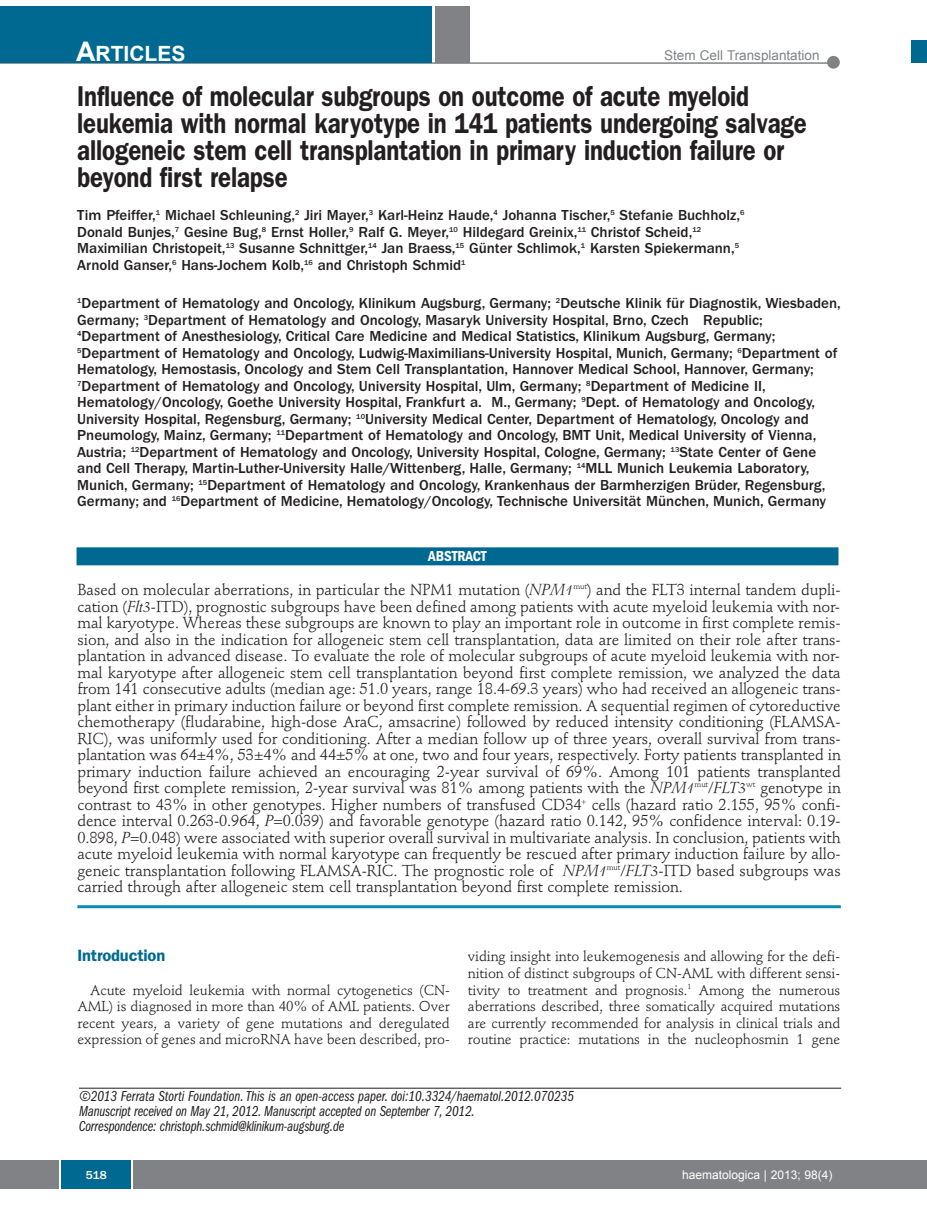
<style>
.page{position:relative;width:927px;height:1225px;background:#fff}
.page>*{position:absolute;margin:0;border:0;box-sizing:border-box;transform-origin:0 0}
.t1{font:600 28.8px/27px "Franklin Gothic";letter-spacing:-.005em;color:#231f20;scale:.83 1}
.t2{font:700 21px "Arial";color:#fff}
.t3{font:600 16.5px "Franklin Gothic";letter-spacing:-.01em;color:#006991}
.t4{font:15.75px/16.5px "Stempel Schneidler";letter-spacing:-.005em;color:#231f20;text-align:justify}
.t5{font:500 15px/16.5px "Franklin Gothic";color:#231f20}
.t6{font:15px/15px "Franklin Gothic Book Cmpr Ital";letter-spacing:-.01em;color:#231f20}
.t7{font:600 condensed 15px "Franklin Gothic";letter-spacing:-.005em;color:#fff}
.t8{font:14.25px/16.5px "Stempel Schneidler";letter-spacing:-.005em;color:#231f20;text-align:justify}
.t9{font:13.5px "Arial";color:#808285}
.t10{font:12px "Arial";color:#fff}
.t11{font:500 12px "Franklin Gothic";color:#fff}
.s1{font-size:27px}
.s2{font-style:italic}
</style>
<div class="page">
<div style="left:911px;top:40px;width:16px;height:22px;background:#006991"></div>
<div style="left:910px;top:1160px;width:17px;height:28px;background:#808285"></div>
<hr style="left:0;top:62px;width:837px;height:2px;background:#808285">
<div style="left:0;top:1160px;width:910px;height:28px;background:#808285"></div>
<div style="left:61px;top:1160px;width:71px;height:28px;background:#006991"></div>
<div style="left:827px;top:56px;width:13px;height:13px;background:#808285;border-radius:50%"></div>
<div style="left:435px;top:6px;width:34px;height:56px;background:#808285"></div>
<div style="left:0;top:6px;width:431px;height:56px;background:#006991"></div>
<svg style="left:60px;top:1160px;width:1px;height:28px"></svg>
<svg style="left:132px;top:1160px;width:1px;height:28px"></svg>
<hr style="left:79px;top:1088px;width:762px;height:1px;background:#231f20">
<hr style="left:77px;top:905px;width:764px;height:3px;background:#0d8aaf">
<div style="left:77px;top:547px;width:761px;height:18px;background:#006991"></div>
<h2 class="t2" style="left:76px;top:42px;width:111px"><span class="s1">A</span>RTICLES</h2>
<p class="t9" style="left:664px;top:48px;width:157px">Stem Cell Transplantation</p>
<h1 class="t1" style="left:77px;top:85px;width:881px">Influence of molecular subgroups on outcome of acute myeloid leukemia with normal karyotype in 141 patients undergoing salvage allogeneic stem cell transplantation in primary induction failure or beyond first relapse</h1>
<p class="t5" style="left:77px;top:208px;width:669px">Tim Pfeiffer,<sup>1</sup> Michael Schleuning,<sup>2</sup> Jiri Mayer,<sup>3</sup> Karl-Heinz Haude,<sup>4</sup> Johanna Tischer,<sup>5</sup> Stefanie Buchholz,<sup>6<br></sup>Donald Bunjes,<sup>7</sup> Gesine Bug,<sup>8</sup> Ernst Holler,<sup>9</sup> Ralf G. Meyer,<sup>10</sup> Hildegard Greinix,<sup>11</sup> Christof Scheid,<sup>12<br></sup>Maximilian Christopeit,<sup>13</sup> Susanne Schnittger,<sup>14</sup> Jan Braess,<sup>15</sup> Günter Schlimok,<sup>1</sup> Karsten Spiekermann,<sup>5<br></sup>Arnold Ganser,<sup>6</sup> Hans-Jochem Kolb,<sup>16</sup> and Christoph Schmid<sup>1</sup></p>
<p class="t5" style="left:77px;top:296px;width:765px"><sup>1</sup>Department of Hematology and Oncology, Klinikum Augsburg, Germany; <sup>2</sup>Deutsche Klinik für Diagnostik, Wiesbaden, Germany; <sup>3</sup>Department of Hematology and Oncology, Masaryk University Hospital, Brno, Czech Republic; <sup>4</sup>Department of Anesthesiology, Critical Care Medicine and Medical Statistics, Klinikum Augsburg, Germany; <sup>5</sup>Department of Hematology and Oncology, Ludwig-Maximilians-University Hospital, Munich, Germany; <sup>6</sup>Department of Hematology, Hemostasis, Oncology and Stem Cell Transplantation, Hannover Medical School, Hannover, Germany; <sup>7</sup>Department of Hematology and Oncology, University Hospital, Ulm, Germany; <sup>8</sup>Department of Medicine II, Hematology/Oncology, Goethe University Hospital, Frankfurt a. M., Germany; <sup>9</sup>Dept. of Hematology and Oncology, University Hospital, Regensburg, Germany; <sup>10</sup>University Medical Center, Department of Hematology, Oncology and Pneumology, Mainz, Germany; <sup>11</sup>Department of Hematology and Oncology, BMT Unit, Medical University of Vienna, Austria; <sup>12</sup>Department of Hematology and Oncology, University Hospital, Cologne, Germany; <sup>13</sup>State Center of Gene and Cell Therapy, Martin-Luther-University Halle/Wittenberg, Halle, Germany; <sup>14</sup>MLL Munich Leukemia Laboratory, Munich, Germany; <sup>15</sup>Department of Hematology and Oncology, Krankenhaus der Barmherzigen Brüder, Regensburg, Germany; and <sup>16</sup>Department of Medicine, Hematology/Oncology, Technische Universität München, Munich, Germany</p>
<p class="t7" style="left:428px;top:551px;width:60px">ABSTRACT</p>
<p class="t4" style="left:77px;top:583px;width:765px">Based on molecular aberrations, in particular the NPM1 mutation (<span class="s2">NPM1</span><sup>mut</sup>) and the FLT3 internal tandem dupli&shy;cation (<span class="s2">Flt3</span>-ITD), prognostic subgroups have been defined among patients with acute myeloid leukemia with nor&shy;mal karyotype. Whereas these subgroups are known to play an important role in outcome in first complete remis&shy;sion, and also in the indication for allogeneic stem cell transplantation, data are limited on their role after trans&shy;plantation in advanced disease. To evaluate the role of molecular subgroups of acute myeloid leukemia with nor&shy;mal karyotype after allogeneic stem cell transplantation beyond first complete remission, we analyzed the data from 141 consecutive adults (median age: 51.0 years, range 18.4-69.3 years) who had received an allogeneic trans&shy;plant either in primary induction failure or beyond first complete remission. A sequential regimen of cytoreductive chemotherapy (fludarabine, high-dose AraC, amsacrine) followed by reduced intensity conditioning (FLAMSA-RIC), was uniformly used for conditioning. After a median follow up of three years, overall survival from trans&shy;plantation was 64±4%, 53±4% and 44±5% at one, two and four years, respectively. Forty patients transplanted in primary induction failure achieved an encouraging 2-year survival of 69%. Among 101 patients transplanted beyond first complete remission, 2-year survival was 81% among patients with the <span class="s2">NPM1</span><sup>mut</sup>/<span class="s2">FLT3</span><sup>wt</sup> genotype in contrast to 43% in other genotypes. Higher numbers of transfused CD34<sup>+</sup> cells (hazard ratio 2.155, 95% confi&shy;dence interval 0.263-0.964, <span class="s2">P</span>=0.039) and favorable genotype (hazard ratio 0.142, 95% confidence interval: 0.19- 0.898, <span class="s2">P</span>=0.048) were associated with superior overall survival in multivariate analysis. In conclusion, patients with acute myeloid leukemia with normal karyotype can frequently be rescued after primary induction failure by allo&shy;geneic transplantation following FLAMSA-RIC. The prognostic role of <span class="s2">NPM1</span><sup>mut</sup>/<span class="s2">FLT3</span>-ITD based subgroups was carried through after allogeneic stem cell transplantation beyond first complete remission.</p>
<p class="t3" style="left:77px;top:950px;width:89px">Introduction</p>
<p class="t8" style="left:77px;top:982px;width:374px;text-indent:13px">Acute myeloid leukemia with normal cytogenetics (CN-AML) is diagnosed in more than 40% of AML patients. Over recent years, a variety of gene mutations and deregulated expression of genes and microRNA have been described, pro-</p>
<p class="t8" style="left:468px;top:949px;width:374px">viding insight into leukemogenesis and allowing for the defi&shy;nition of distinct subgroups of CN-AML with different sensi&shy;tivity to treatment and prognosis.<sup>1</sup> Among the numerous aberrations described, three somatically acquired mutations are currently recommended for analysis in clinical trials and routine practice: mutations in the nucleophosmin 1 gene</p>
<p class="t6" style="left:79px;top:1089px;width:497px">©2013 Ferrata Storti Foundation.This is an open-access paper. doi:10.3324/haematol.2012.070235<br>Manuscript received on May 21, 2012. Manuscript accepted on September 7, 2012.<br>Correspondence: christoph.schmid@klinikum-augsburg.de</p>
<p class="t11" style="left:86px;top:1170px;width:23px">518</p>
<p class="t10" style="left:682px;top:1167px;width:152px">haematologica | 2013; 98(4)</p>
</div>
